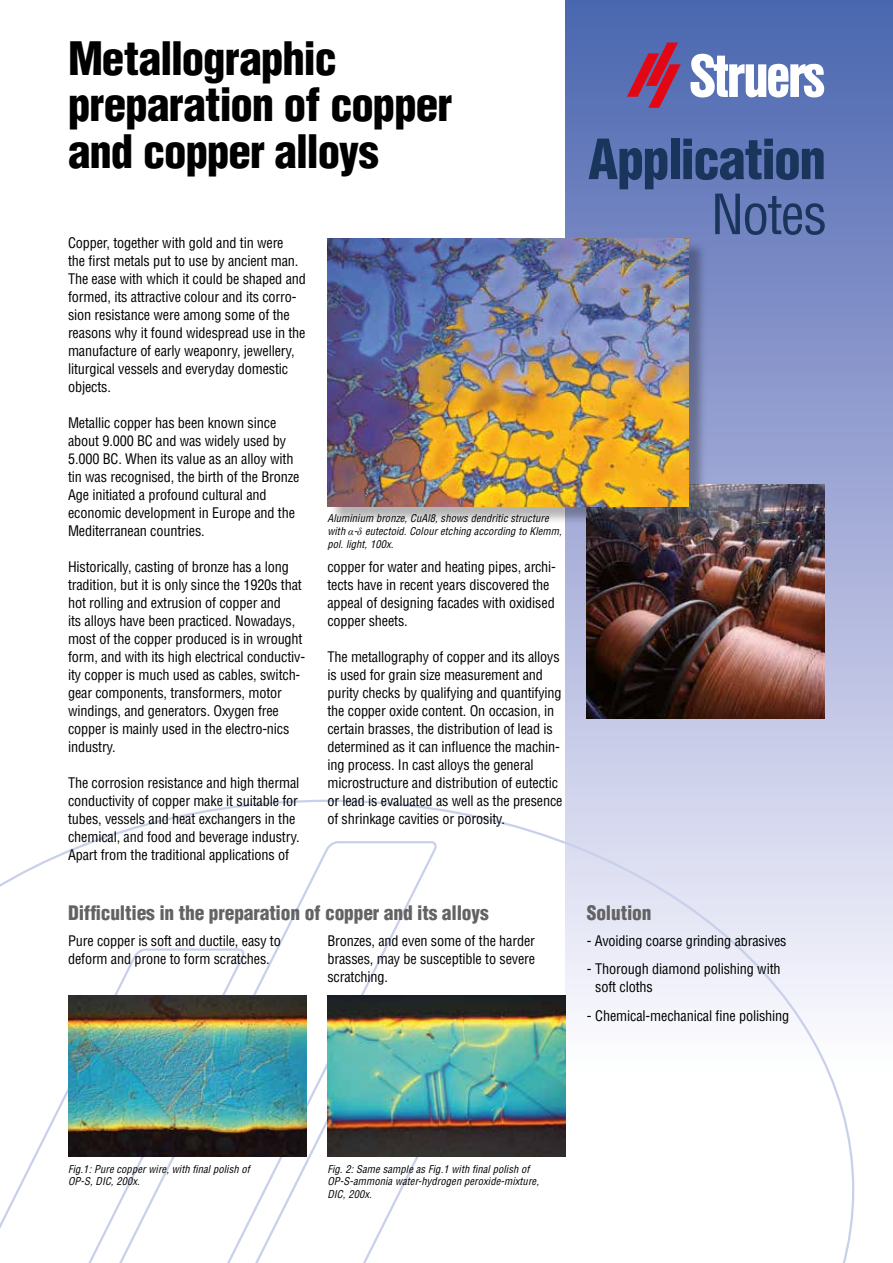
<style>
.page{position:relative;width:893px;height:1263px;background:#fff}
.page>*{position:absolute;margin:0;border:0;box-sizing:border-box;transform-origin:0 0}
.t1{font:900 condensed 54px "Helvetica LT Std";letter-spacing:-.035em;color:#19355b}
.t2{font:condensed 54px "Helvetica LT Std";letter-spacing:-.03em;color:#19355b}
.t3{font:900 condensed 45px/46.5px "Helvetica LT Std";letter-spacing:-.025em;color:#000}
.t4{font:900 condensed 19.5px "Helvetica LT Std";letter-spacing:-.01em;color:#646363}
.t5{font:condensed 14.25px/18px "Helvetica LT Std";letter-spacing:-.01em;color:#000}
.t6{font:italic condensed 10.5px/12.8px "Helvetica LT Std";letter-spacing:.01em;color:#000}
.s1{font-family:"Times New Roman";font-stretch:normal}
</style>
<div class="page">
<div style="left:566px;top:0;width:327px;height:1263px;background:linear-gradient(to bottom,#4f65b1,#fff)"></div>
<svg style="left:690px;top:53px;width:134px;height:45px"></svg>
<svg style="left:627px;top:43px;width:54px;height:65px;background:#8e4574"></svg>
<svg style="left:0;top:800px;width:855px;height:463px"></svg>
<img style="left:68px;top:995px;width:238px;height:162px">
<img style="left:327px;top:995px;width:239px;height:162px">
<img style="left:587px;top:485px;width:238px;height:234px">
<div style="left:330px;top:240px;width:378px;height:284px;background:#000;opacity:.3"></div>
<img style="left:327px;top:238px;width:362px;height:268px">
<h2 class="t3" style="left:68px;top:35px;width:386px">Metallographic preparation of copper and copper alloys</h2>
<p class="t5" style="left:68px;top:234px;width:239px">Copper, together with gold and tin were<br>the first metals put to use by ancient man.<br>The ease with which it could be shaped and formed, its attractive colour and its corro&shy;sion resistance were among some of the reasons why it found widespread use in the manufacture of early weaponry, jewellery, liturgical vessels and everyday domestic objects.</p>
<p class="t5" style="left:68px;top:414px;width:233px">Metallic copper has been known since about 9.000 BC and was widely used by 5.000 BC. When its value as an alloy with tin was recognised, the birth of the Bronze Age initiated a profound cultural and economic development in Europe and the Mediterranean countries.</p>
<p class="t5" style="left:68px;top:558px;width:239px">Historically, casting of bronze has a long tradition, but it is only since the 1920s that hot rolling and extrusion of copper and<br>its alloys have been practiced. Nowadays, most of the copper produced is in wrought form, and with its high electrical conductiv&shy;ity copper is much used as cables, switch&shy;gear components, transformers, motor windings, and generators. Oxygen free copper is mainly used in the electro-nics industry.</p>
<p class="t5" style="left:68px;top:774px;width:233px">The corrosion resistance and high thermal conductivity of copper make it suitable for tubes, vessels and heat exchangers in the chemical, and food and beverage industry.<br>Apart from the traditional applications of</p>
<p class="t6" style="left:327px;top:512px;width:236px">Aluminium bronze, CuAl8, shows dendritic structure with <span class="s1">α</span>-<span class="s1">δ</span> eutectoid. Colour etching according to Klemm, pol. light, 100x.</p>
<p class="t5" style="left:327px;top:558px;width:230px">copper for water and heating pipes, archi&shy;tects have in recent years discovered the appeal of designing facades with oxidised copper sheets.</p>
<p class="t5" style="left:327px;top:648px;width:237px">The metallography of copper and its alloys is used for grain size measurement and purity checks by qualifying and quantifying the copper oxide content. On occasion, in certain brasses, the distribution of lead is determined as it can influence the machin&shy;ing process. In cast alloys the general microstructure and distribution of eutectic or lead is evaluated as well as the presence of shrinkage cavities or porosity.</p>
<h1 class="t1" style="left:588px;top:125px;width:240px">Application</h1>
<h1 class="t2" style="left:711px;top:181px;width:118px">Notes</h1>
<h3 class="t4" style="left:68px;top:900px;width:422px">Difficulties in the preparation of copper and its alloys</h3>
<h3 class="t4" style="left:587px;top:900px;width:66px">Solution</h3>
<p class="t5" style="left:327px;top:931px;width:209px;text-align:justify">Bronzes, and even some of the harder brasses, may be susceptible to severe scratching.</p>
<p class="t5" style="left:587px;top:931px;width:201px">- Avoiding coarse grinding abrasives</p>
<p class="t5" style="left:68px;top:931px;width:214px">Pure copper is soft and ductile, easy to deform and prone to form scratches.</p>
<p class="t5" style="left:595px;top:960px;width:187px;text-indent:-9px">- Thorough diamond polishing with soft cloths</p>
<p class="t5" style="left:587px;top:1006px;width:204px">- Chemical-mechanical fine polishing</p>
<p class="t6" style="left:68px;top:1163px;width:183px">Fig.1: Pure copper wire, with final polish of<br>OP-S, DIC, 200x.</p>
<p class="t6" style="left:327px;top:1163px;width:213px">Fig. 2: Same sample as Fig.1 with final polish of<br>OP-S-ammonia water-hydrogen peroxide-mixture,<br>DIC, 200x.</p>
</div>
